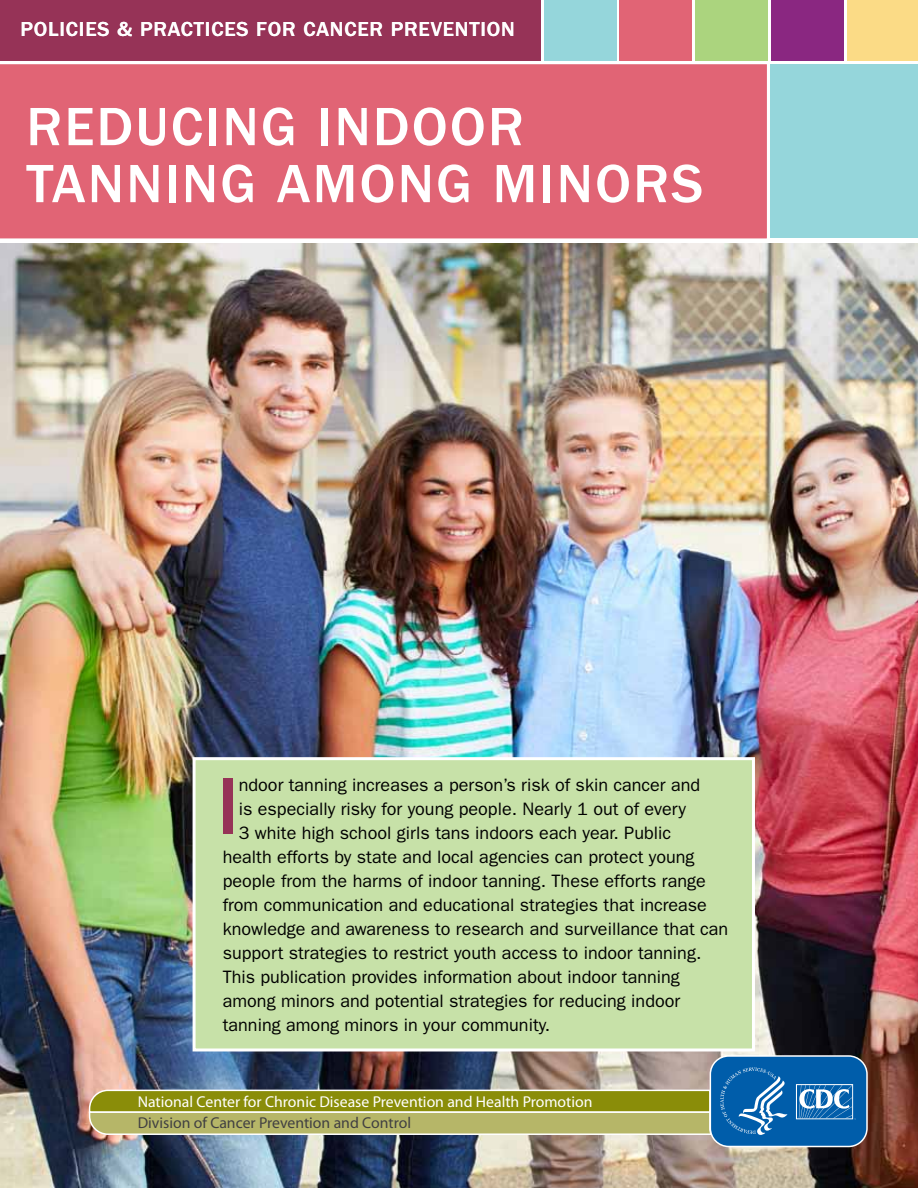
<style>
.page{position:relative;width:918px;height:1188px;background:#fff}
.page>*{position:absolute;margin:0;border:0;box-sizing:border-box;transform-origin:0 0}
.t1{font:500 82.5px "ITC Franklin Gothic Std";color:#963357}
.H1_actual_title{font:500 55.8px/57px "ITC Franklin Gothic Std";letter-spacing:.04em;color:#fff}
.t2{font:500 21px "ITC Franklin Gothic Std";letter-spacing:.04em;color:#fff}
.t3{font:18px "ITC Franklin Gothic Std";color:#000}
.t4{font:15.75px/21.9px "Myriad Pro";color:#fff}
.s1{color:#414042}
</style>
<div class="page">
<div style="left:0;top:0;width:540px;height:61px;background:#963357"></div>
<div style="left:544px;top:0;width:72px;height:61px;background:#95d6db"></div>
<div style="left:620px;top:0;width:72px;height:61px;background:#e16475"></div>
<div style="left:696px;top:0;width:72px;height:61px;background:#abd47e"></div>
<div style="left:771px;top:0;width:73px;height:61px;background:#8a2781"></div>
<div style="left:847px;top:0;width:71px;height:61px;background:#fbdb86"></div>
<div style="left:770px;top:65px;width:148px;height:173px;background:#95d6db"></div>
<div style="left:0;top:64px;width:767px;height:175px;background:#e16475"></div>
<img style="left:0;top:243px;width:918px;height:945px">
<div style="left:193px;top:757px;width:562px;height:295px;background:#c7e1a8;border:3px solid #fff"></div>
<img style="left:88px;top:1054px;width:781px;height:94px">
<p class="t2" style="left:20px;top:17px;width:496px">POLICIES &amp; PRACTICES FOR CANCER PREVENTION</p>
<h1 class="H1_actual_title" style="left:26px;top:99px;width:678px">REDUCING INDOOR<br>TANNING AMONG MINORS</h1>
<p class="t1" style="left:217px;top:760px;width:24px">I</p>
<p class="t3" style="left:239px;top:775px;width:463px">ndoor tanning increases a person’s risk of skin cancer and</p>
<p class="t3" style="left:239px;top:799px;width:449px">is especially risky for young people. Nearly 1 out of every</p>
<p class="t3" style="left:239px;top:823px;width:434px">3 white high school girls tans indoors each year. Public</p>
<p class="t3" style="left:223px;top:847px;width:473px">health efforts by state and local agencies can protect young</p>
<p class="t3" style="left:223px;top:871px;width:485px">people from the harms of indoor tanning. These efforts range</p>
<p class="t3" style="left:223px;top:895px;width:486px">from communication and educational strategies that increase</p>
<p class="t3" style="left:223px;top:919px;width:507px">knowledge and awareness to research and surveillance that can</p>
<p class="t3" style="left:223px;top:943px;width:480px">support strategies to restrict youth access to indoor tanning.</p>
<p class="t3" style="left:223px;top:967px;width:459px">This publication provides information about indoor tanning</p>
<p class="t3" style="left:223px;top:991px;width:459px">among minors and potential strategies for reducing indoor</p>
<p class="t3" style="left:223px;top:1015px;width:329px">tanning among minors in your community.</p>
<p class="t4" style="left:138px;top:1090px;width:456px">National Center for Chronic Disease Prevention and Health Promotion<br><span class="s1">Division of Cancer Prevention and Control</span></p>
</div>
